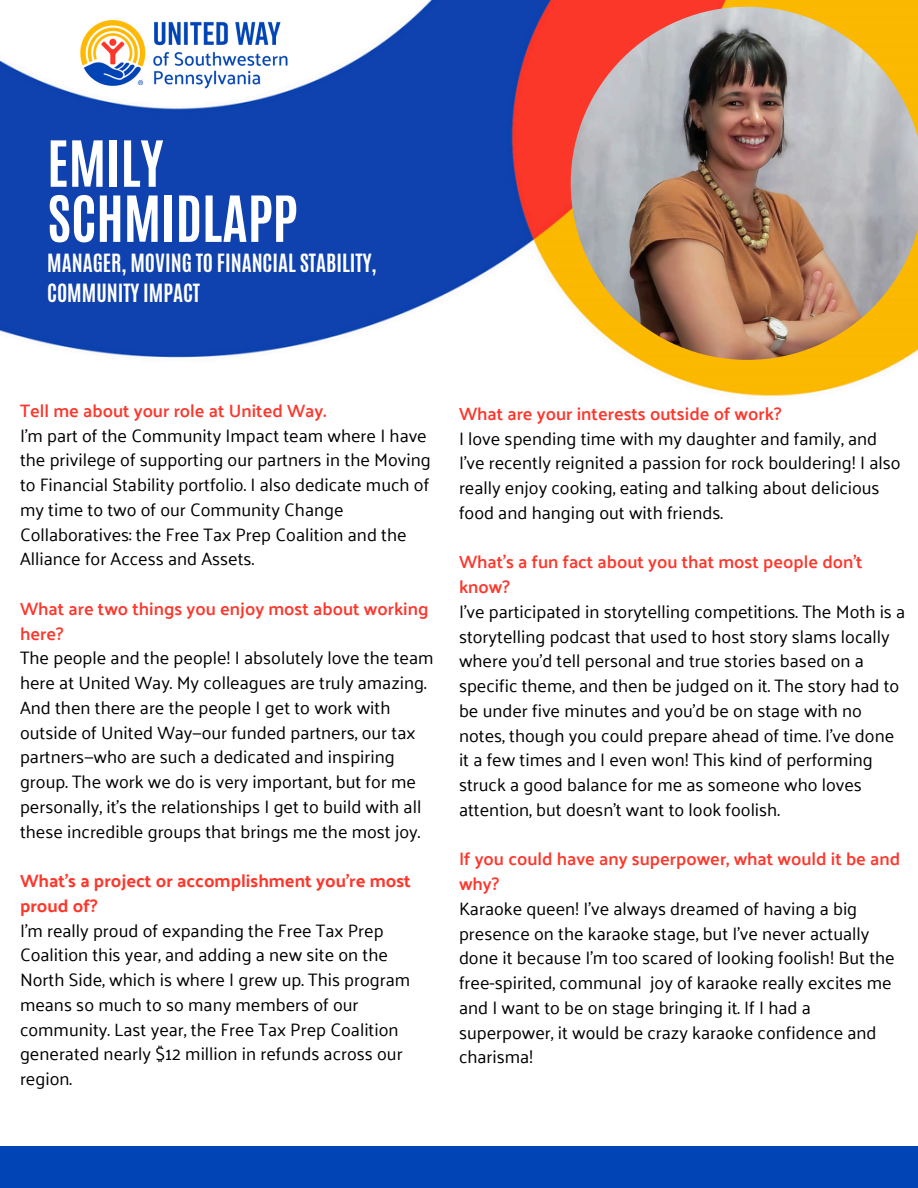
<style>
.page{position:relative;width:918px;height:1188px;background:#fff}
.page>*{position:absolute;margin:0;border:0;box-sizing:border-box;transform-origin:0 0}
.t1{font:700 54px/55.2px "Antonio";color:#fff}
.t2{font:700 21px/29.2px "Antonio";color:#fff}
.t3{font:18px/24.8px "Palanquin";color:#000}
.t4{font:600 18px/24.8px "Palanquin";color:#fd372c}
.t5{font:700 18px/24.8px "Palanquin";color:#fd372c}
</style>
<div class="page">
<img style="left:0;top:0;width:918px;height:397px">
<img style="left:571px;top:7px;width:347px;height:353px">
<img style="left:73px;top:14px;width:227px;height:78px">
<div style="left:0;top:1146px;width:918px;height:42px;background:#0044b5"></div>
<h2 class="t1" style="left:47px;top:136px;width:252px">EMILY<br>SCHMIDLAPP</h2>
<p class="t2" style="left:47px;top:249px;width:331px">MANAGER, MOVING TO FINANCIAL STABILITY,<br>COMMUNITY IMPACT</p>
<p class="t4" style="left:20px;top:398px;width:308px">Tell me about your role at United Way.</p>
<p class="t3" style="left:20px;top:423px;width:412px">I’m part of the Community Impact team where I have the privilege of supporting our partners in the Moving to Financial Stability portfolio. I also dedicate much of my time to two of our Community Change Collaboratives: the Free Tax Prep Coalition and the Alliance for Access and Assets.</p>
<p class="t4" style="left:20px;top:596px;width:410px">What are two things you enjoy most about working here?</p>
<p class="t3" style="left:20px;top:646px;width:415px">The people and the people! I absolutely love the team here at United Way. My colleagues are truly amazing.<br>And then there are the people I get to work with outside of United Way—our funded partners, our tax partners—who are such a dedicated and inspiring group. The work we do is very important, but for me personally, it’s the relationships I get to build with all these incredible groups that brings me the most joy.</p>
<p class="t5" style="left:20px;top:869px;width:392px">What’s a project or accomplishment you’re most proud of?</p>
<p class="t3" style="left:20px;top:918px;width:392px">I’m really proud of expanding the Free Tax Prep Coalition this year, and adding a new site on the North Side, which is where I grew up. This program means so much to so many members of our community. Last year, the Free Tax Prep Coalition generated nearly $12 million in refunds across our region.</p>
<p class="t4" style="left:459px;top:401px;width:324px">What are your interests outside of work?</p>
<p class="t3" style="left:459px;top:426px;width:443px">I love spending time with my daughter and family, and I’ve recently reignited a passion for rock bouldering! I also really enjoy cooking, eating and talking about delicious food and hanging out with friends.</p>
<p class="t4" style="left:459px;top:550px;width:405px">What’s a fun fact about you that most people don’t know?</p>
<p class="t3" style="left:459px;top:599px;width:448px">I’ve participated in storytelling competitions. The Moth is a storytelling podcast that used to host story slams locally where you’d tell personal and true stories based on a specific theme, and then be judged on it. The story had to be under five minutes and you’d be on stage with no notes, though you could prepare ahead of time. I’ve done it a few times and I even won! This kind of performing struck a good balance for me as someone who loves attention, but doesn’t want to look foolish.</p>
<p class="t4" style="left:459px;top:847px;width:443px">If you could have any superpower, what would it be and why?</p>
<p class="t3" style="left:459px;top:896px;width:437px">Karaoke queen! I’ve always dreamed of having a big presence on the karaoke stage, but I’ve never actually done it because I’m too scared of looking foolish! But the free-spirited, communal joy of karaoke really excites me and I want to be on stage bringing it. If I had a superpower, it would be crazy karaoke confidence and charisma!</p>
</div>
